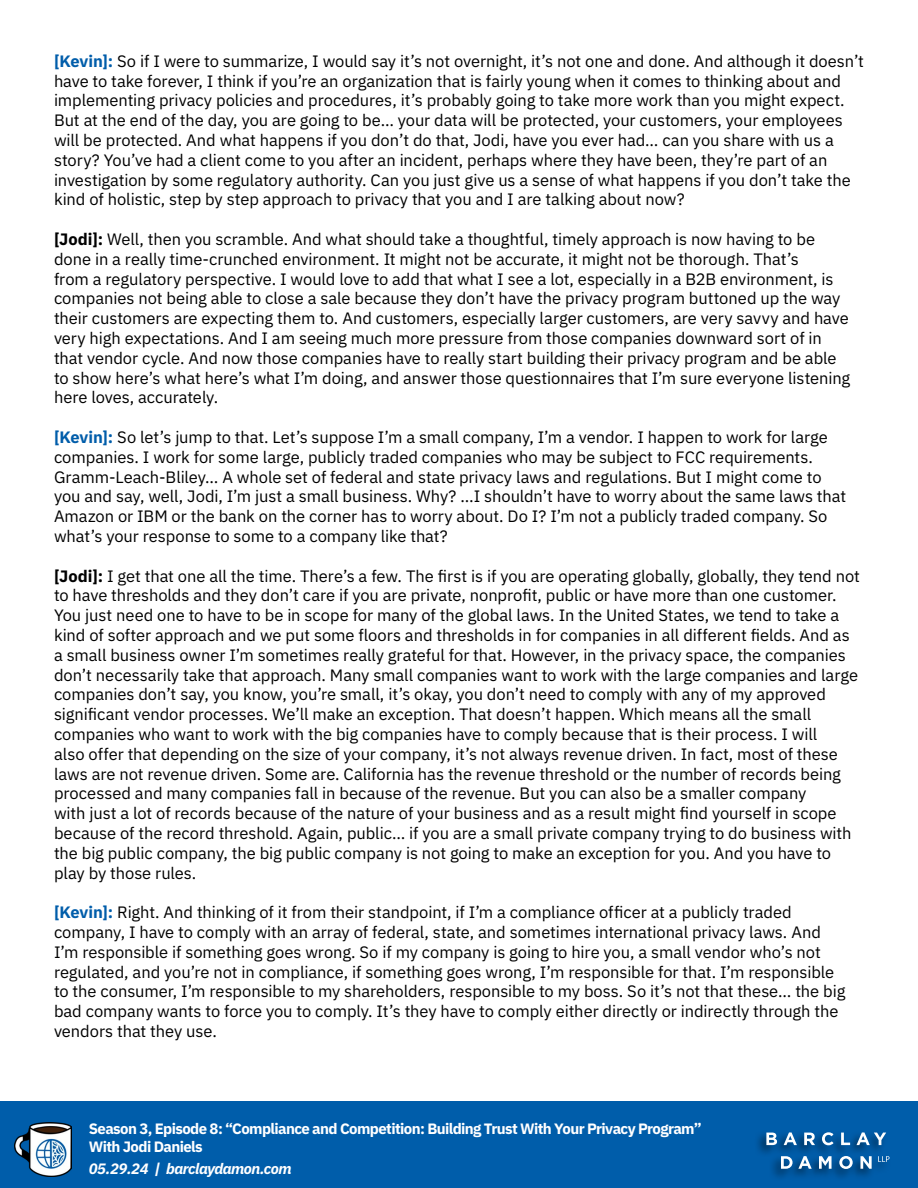
<style>
.page{position:relative;width:918px;height:1188px;background:#fff}
.page>*{position:absolute;margin:0;border:0;box-sizing:border-box;transform-origin:0 0}
.t1{font:16.5px/19.8px "IBM Plex Sans";letter-spacing:-.005em;color:#000}
.t2{font:700 15px/18px "IBM Plex Sans";letter-spacing:-.04em;color:#fff}
.t3{font:italic 700 15px "IBM Plex Sans";letter-spacing:-.03em;color:#fff}
.s1{font-weight:700;color:#005daa}
.s2{font-weight:700}
</style>
<div class="page">
<div style="left:0;top:1102px;width:918px;height:86px;background:#005daa"></div>
<img style="left:15px;top:1123px;width:56px;height:53px">
<div style="left:754px;top:1130px;width:138px;height:51px;background:#000;opacity:.55"></div>
<svg style="left:878px;top:1156px;width:11px;height:6px"></svg>
<svg style="left:766px;top:1133px;width:11px;height:12px"></svg>
<svg style="left:784px;top:1132px;width:13px;height:13px"></svg>
<svg style="left:804px;top:1133px;width:11px;height:12px"></svg>
<svg style="left:822px;top:1132px;width:12px;height:13px"></svg>
<svg style="left:841px;top:1133px;width:9px;height:12px"></svg>
<svg style="left:857px;top:1132px;width:29px;height:13px"></svg>
<svg style="left:781px;top:1156px;width:31px;height:13px"></svg>
<svg style="left:819px;top:1156px;width:13px;height:13px"></svg>
<svg style="left:839px;top:1156px;width:14px;height:13px"></svg>
<svg style="left:860px;top:1156px;width:12px;height:13px"></svg>
<p class="t1" style="left:54px;top:50px;width:812px"><span class="s1">[Kevin]:</span> So if I were to summarize, I would say it’s not overnight, it’s not one and done. And although it doesn’t have to take forever, I think if you’re an organization that is fairly young when it comes to thinking about and implementing privacy policies and procedures, it’s probably going to take more work than you might expect.<br>But at the end of the day, you are going to be… your data will be protected, your customers, your employees will be protected. And what happens if you don’t do that, Jodi, have you ever had… can you share with us a story? You’ve had a client come to you after an incident, perhaps where they have been, they’re part of an investigation by some regulatory authority. Can you just give us a sense of what happens if you don’t take the kind of holistic, step by step approach to privacy that you and I are talking about now?</p>
<p class="t1" style="left:54px;top:228px;width:798px"><span class="s2">[Jodi]:</span> Well, then you scramble. And what should take a thoughtful, timely approach is now having to be done in a really time-crunched environment. It might not be accurate, it might not be thorough. That’s<br>from a regulatory perspective. I would love to add that what I see a lot, especially in a B2B environment, is companies not being able to close a sale because they don’t have the privacy program buttoned up the way their customers are expecting them to. And customers, especially larger customers, are very savvy and have very high expectations. And I am seeing much more pressure from those companies downward sort of in that vendor cycle. And now those companies have to really start building their privacy program and be able to show here’s what here’s what I’m doing, and answer those questionnaires that I’m sure everyone listening here loves, accurately.</p>
<p class="t1" style="left:54px;top:426px;width:794px"><span class="s1">[Kevin]:</span> So let’s jump to that. Let’s suppose I’m a small company, I’m a vendor. I happen to work for large companies. I work for some large, publicly traded companies who may be subject to FCC requirements.<br>Gramm-Leach-Bliley… A whole set of federal and state privacy laws and regulations. But I might come to you and say, well, Jodi, I’m just a small business. Why? …I shouldn’t have to worry about the same laws that Amazon or IBM or the bank on the corner has to worry about. Do I? I’m not a publicly traded company. So what’s your response to some to a company like that?</p>
<p class="t1" style="left:54px;top:565px;width:808px"><span class="s2">[Jodi]:</span> I get that one all the time. There’s a few. The first is if you are operating globally, globally, they tend not to have thresholds and they don’t care if you are private, nonprofit, public or have more than one customer.<br>You just need one to have to be in scope for many of the global laws. In the United States, we tend to take a kind of softer approach and we put some floors and thresholds in for companies in all different fields. And as a small business owner I’m sometimes really grateful for that. However, in the privacy space, the companies don’t necessarily take that approach. Many small companies want to work with the large companies and large companies don’t say, you know, you’re small, it’s okay, you don’t need to comply with any of my approved significant vendor processes. We’ll make an exception. That doesn’t happen. Which means all the small companies who want to work with the big companies have to comply because that is their process. I will<br>also offer that depending on the size of your company, it’s not always revenue driven. In fact, most of these laws are not revenue driven. Some are. California has the revenue threshold or the number of records being processed and many companies fall in because of the revenue. But you can also be a smaller company<br>with just a lot of records because of the nature of your business and as a result might find yourself in scope because of the record threshold. Again, public… if you are a small private company trying to do business with the big public company, the big public company is not going to make an exception for you. And you have to play by those rules.</p>
<p class="t1" style="left:54px;top:901px;width:793px"><span class="s1">[Kevin]:</span> Right. And thinking of it from their standpoint, if I’m a compliance officer at a publicly traded company, I have to comply with an array of federal, state, and sometimes international privacy laws. And I’m responsible if something goes wrong. So if my company is going to hire you, a small vendor who’s not regulated, and you’re not in compliance, if something goes wrong, I’m responsible for that. I’m responsible to the consumer, I’m responsible to my shareholders, responsible to my boss. So it’s not that these… the big bad company wants to force you to comply. It’s they have to comply either directly or indirectly through the vendors that they use.</p>
<p class="t2" style="left:89px;top:1119px;width:615px">Season 3, Episode 8: “Compliance and Competition: Building Trust With Your Privacy Program”<br>With Jodi Daniels</p>
<p class="t3" style="left:89px;top:1157px;width:204px">05.29.24 | barclaydamon.com</p>
</div>
